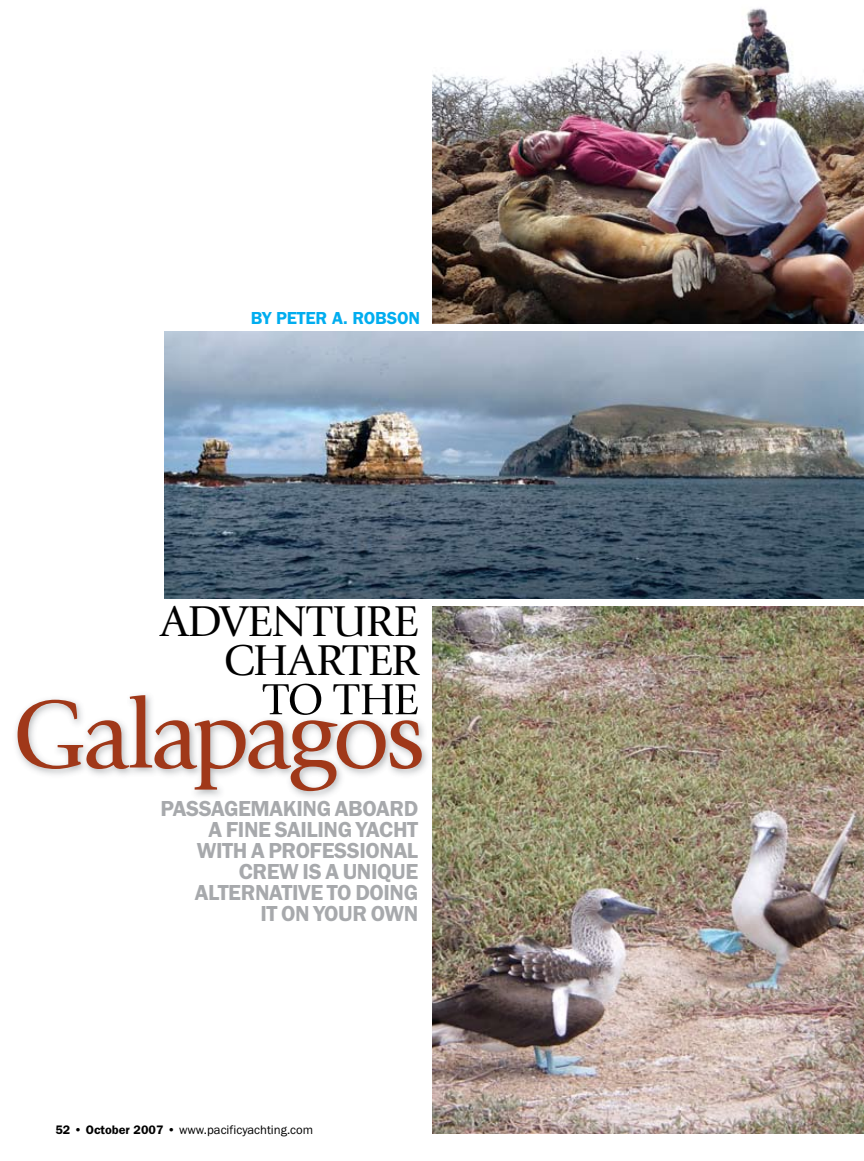
<style>
.page{position:relative;width:864px;height:1161px;background:#fff}
.page>*{position:absolute;margin:0;border:0;box-sizing:border-box;transform-origin:0 0}
.t1{font:100.5px "Giovanni";letter-spacing:-.04em;color:#a03819}
.t2{font:45px/39px "Giovanni";letter-spacing:-.02em;color:#000;text-align:right}
.t3{font:22.5px/21px "Franklin Got URWT Dem";letter-spacing:-.02em;color:#a7a9ac;text-align:right}
.t4{font:18px "Franklin Got URWT Dem";letter-spacing:-.01em;color:#00adef}
.t5{font:12.75px "Franklin Got URWT Boo";color:#000}
.s1{font-family:"Franklin Got URWT Dem"}
</style>
<div class="page">
<img style="left:432px;top:606px;width:432px;height:528px">
<img style="left:432px;top:8px;width:432px;height:316px">
<img style="left:165px;top:331px;width:699px;height:267px">
<img style="left:16px;top:695px;width:411px;height:102px">
<img style="left:263px;top:691px;width:155px;height:24px">
<p class="t4" style="left:251px;top:308px;width:171px">BY PETER A. ROBSON</p>
<h2 class="t2" style="left:160px;top:603px;width:260px">ADVENTURE<br>CHARTER<br>TO THE</h2>
<h1 class="t1" style="left:11px;top:678px;width:415px">Galapagos</h1>
<p class="t3" style="left:161px;top:799px;width:259px">PASSAGEMAKING ABOARD<br>A FINE SAILING YACHT<br>WITH A PROFESSIONAL<br>CREW IS A UNIQUE<br>ALTERNATIVE TO DOING<br>IT ON YOUR OWN</p>
<p class="t5" style="left:56px;top:1123px;width:259px"><span class="s1">52 • OCTOBER 2007 •</span> www.pacificyachting.com</p>
</div>
